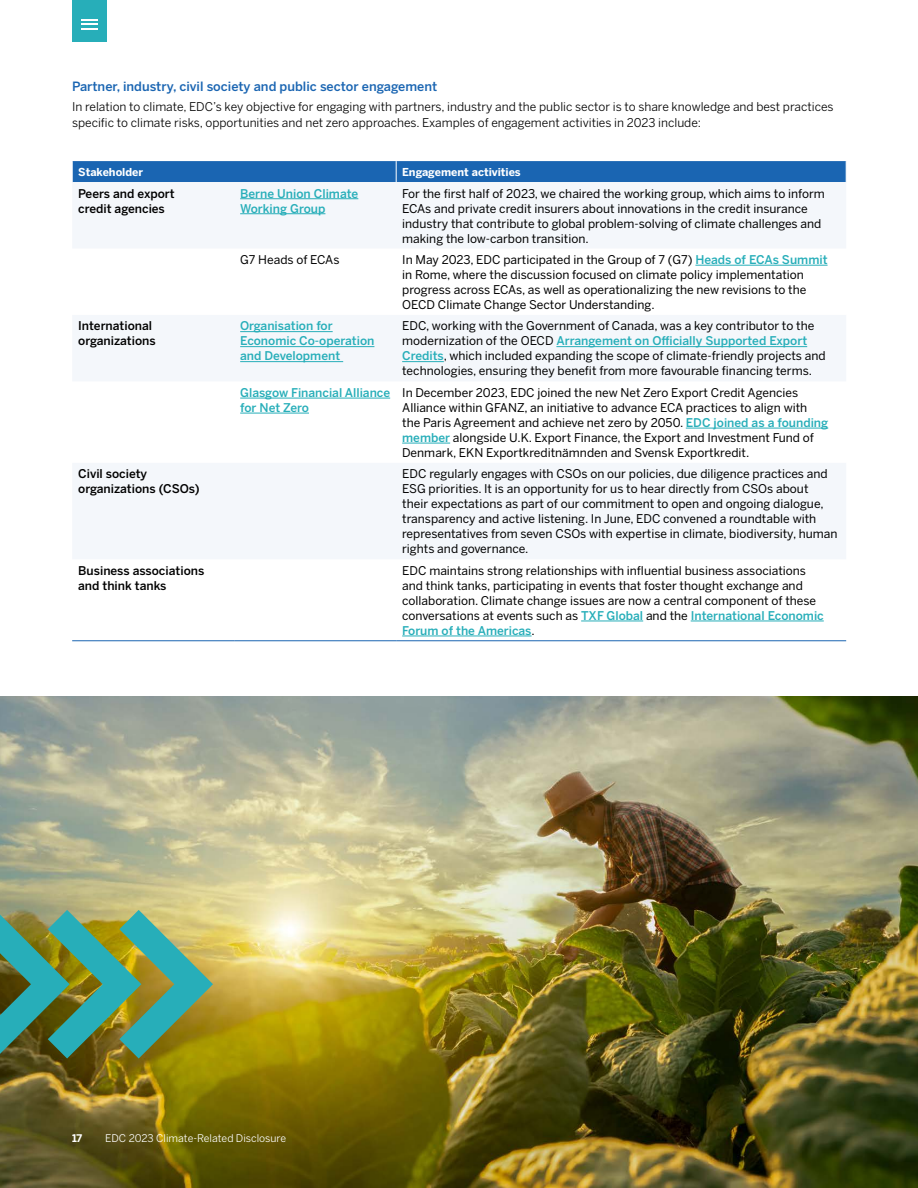
<style>
.page{position:relative;width:918px;height:1188px;background:#fff}
.page>*{position:absolute;margin:0;border:0;box-sizing:border-box;transform-origin:0 0}
.t1{font:500 12.75px "Benton Sans";color:#1a65b2}
.Table_Body{font:12px/15px "Benton Sans";color:#000}
.Body{font:12px/16.5px "Benton Sans";color:#000}
.Table_Body-2{font:500 12px/15px "Benton Sans";color:#000}
.Table_Body-3{font:500 12px/15px "Benton Sans";color:#27aeb9}
.table_title{font:700 10.8px "Benton Sans";color:#fff}
.t2{font:10.5px "Benton Sans";color:#fff}
.t3{font:700 10.5px "Benton Sans";color:#fff}
.s1{font-weight:500;color:#27aeb9}
</style>
<div class="page">
<div style="left:72px;top:0;width:35px;height:42px;background:#27aeb9"></div>
<svg style="left:81px;top:19px;width:16px;height:11px"></svg>
<img style="left:0;top:697px;width:918px;height:491px">
<svg style="left:72px;top:182px;width:774px;height:377px;fill:#f4f7fb"></svg>
<div style="left:72px;top:161px;width:775px;height:21px;background:#1a65b2"></div>
<hr style="left:72px;top:640px;width:162px;height:1px;background:#1a65b2">
<hr style="left:234px;top:640px;width:162px;height:1px;background:#1a65b2">
<hr style="left:396px;top:640px;width:450px;height:1px;background:#1a65b2">
<hr style="left:240px;top:198px;width:118px;height:1px;background:#27aeb9">
<hr style="left:240px;top:213px;width:85px;height:1px;background:#27aeb9">
<hr style="left:695px;top:265px;width:133px;height:1px;background:#27aeb9">
<hr style="left:240px;top:331px;width:93px;height:1px;background:#27aeb9">
<hr style="left:240px;top:346px;width:134px;height:1px;background:#27aeb9">
<hr style="left:240px;top:361px;width:103px;height:1px;background:#27aeb9">
<hr style="left:556px;top:346px;width:251px;height:1px;background:#27aeb9">
<hr style="left:402px;top:361px;width:42px;height:1px;background:#27aeb9">
<hr style="left:240px;top:398px;width:150px;height:1px;background:#27aeb9">
<hr style="left:240px;top:413px;width:69px;height:1px;background:#27aeb9">
<hr style="left:686px;top:428px;width:142px;height:1px;background:#27aeb9">
<hr style="left:402px;top:443px;width:48px;height:1px;background:#27aeb9">
<hr style="left:581px;top:621px;width:62px;height:1px;background:#27aeb9">
<hr style="left:691px;top:621px;width:133px;height:1px;background:#27aeb9">
<hr style="left:402px;top:636px;width:130px;height:1px;background:#27aeb9">
<img style="left:0;top:910px;width:213px;height:149px">
<h3 class="t1" style="left:72px;top:79px;width:367px">Partner, industry, civil society and public sector engagement</h3>
<p class="Body" style="left:72px;top:98px;width:763px">In relation to climate, EDC’s key objective for engaging with partners, industry and the public sector is to share knowledge and best practices specific to climate risks, opportunities and net zero approaches. Examples of engagement activities in 2023 include:</p>
<p class="table_title" style="left:78px;top:165px;width:66px">Stakeholder</p>
<p class="table_title" style="left:402px;top:165px;width:120px">Engagement activities</p>
<p class="Table_Body-2" style="left:78px;top:186px;width:98px">Peers and export credit agencies</p>
<p class="Table_Body-3" style="left:240px;top:186px;width:120px">Berne Union Climate<br>Working Group</p>
<p class="Table_Body" style="left:402px;top:186px;width:424px">For the first half of 2023, we chaired the working group, which aims to inform ECAs and private credit insurers about innovations in the credit insurance industry that contribute to global problem-solving of climate challenges and making the low-carbon transition.</p>
<p class="Table_Body" style="left:240px;top:252px;width:101px">G7 Heads of ECAs</p>
<p class="Table_Body" style="left:402px;top:252px;width:427px">In May 2023, EDC participated in the Group of 7 (G7) <span class="s1">Heads of ECAs Summit </span>in Rome, where the discussion focused on climate policy implementation progress across ECAs, as well as operationalizing the new revisions to the OECD Climate Change Sector Understanding.</p>
<p class="Table_Body-2" style="left:78px;top:318px;width:79px">International organizations</p>
<p class="Table_Body-3" style="left:240px;top:318px;width:136px">Organisation for<br>Economic Co-operation and Development</p>
<p class="Table_Body" style="left:402px;top:318px;width:425px">EDC, working with the Government of Canada, was a key contributor to the modernization of the OECD <span class="s1">Arrangement on Officially Supported Export Credits</span>, which included expanding the scope of climate-friendly projects and technologies, ensuring they benefit from more favourable financing terms.</p>
<p class="Table_Body-3" style="left:240px;top:385px;width:152px">Glasgow Financial Alliance for Net Zero</p>
<p class="Table_Body" style="left:402px;top:385px;width:428px">In December 2023, EDC joined the new Net Zero Export Credit Agencies Alliance within GFANZ, an initiative to advance ECA practices to align with the Paris Agreement and achieve net zero by 2050. <span class="s1">EDC joined as a founding member</span> alongside U.K. Export Finance, the Export and Investment Fund of Denmark, EKN Exportkreditnämnden and Svensk Exportkredit.</p>
<p class="Table_Body-2" style="left:78px;top:466px;width:123px">Civil society organizations (CSOs)</p>
<p class="Table_Body" style="left:402px;top:466px;width:437px">EDC regularly engages with CSOs on our policies, due diligence practices and ESG priorities. It is an opportunity for us to hear directly from CSOs about<br>their expectations as part of our commitment to open and ongoing dialogue, transparency and active listening. In June, EDC convened a roundtable with representatives from seven CSOs with expertise in climate, biodiversity, human rights and governance.</p>
<p class="Table_Body-2" style="left:78px;top:563px;width:128px">Business associations and think tanks</p>
<p class="Table_Body" style="left:402px;top:563px;width:423px">EDC maintains strong relationships with influential business associations and think tanks, participating in events that foster thought exchange and collaboration. Climate change issues are now a central component of these conversations at events such as <span class="s1">TXF Global</span> and the <span class="s1">International Economic Forum of the Americas</span>.</p>
<p class="t3" style="left:72px;top:1132px;width:12px">17</p>
<p class="t2" style="left:105px;top:1132px;width:182px">EDC 2023 Climate-Related Disclosure</p>
</div>
